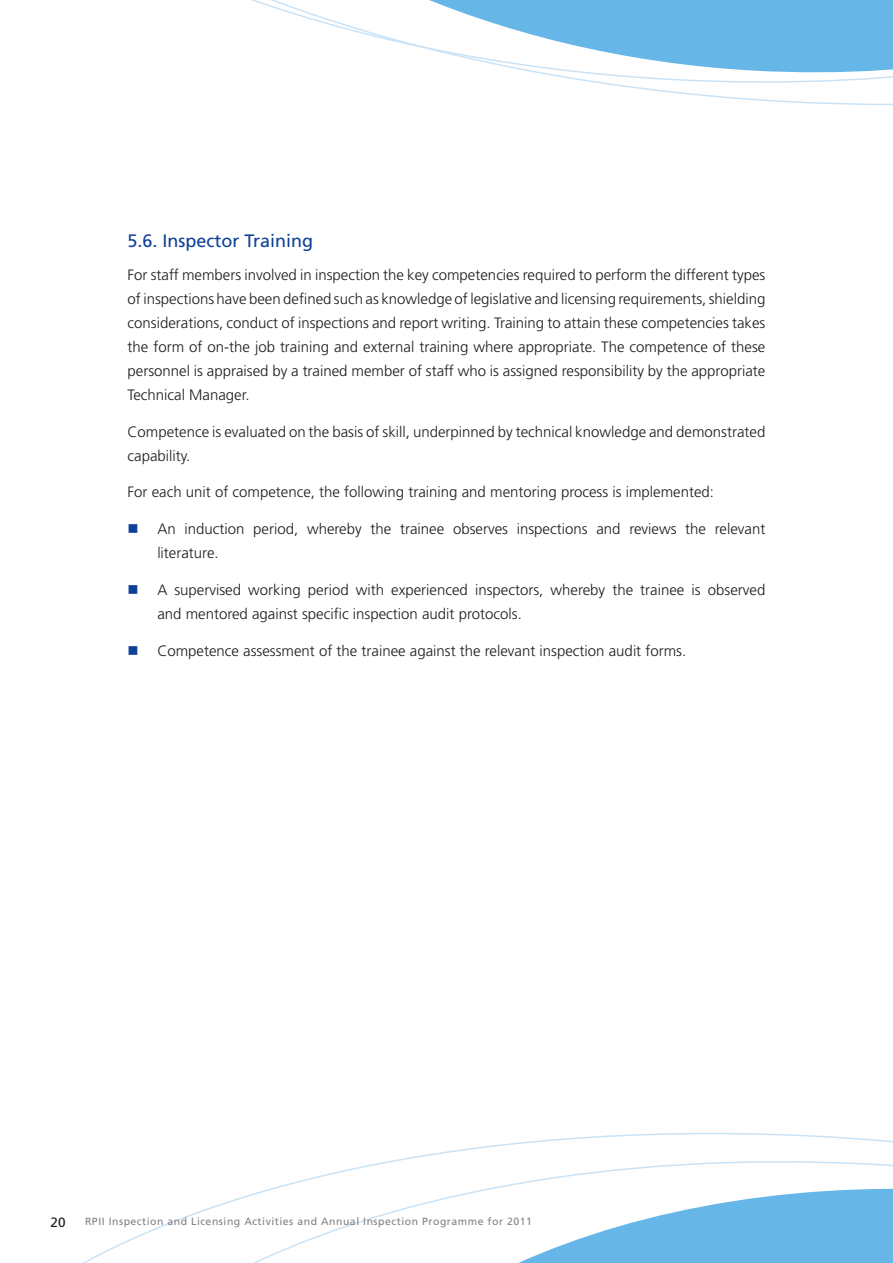
<style>
.page{position:relative;width:893px;height:1263px;background:#fff}
.page>*{position:absolute;margin:0;border:0;box-sizing:border-box;transform-origin:0 0}
.t1{font:18px "Frutiger LT Std";color:#0e4096}
.t2{font:300 15px/24px "Frutiger LT Std";color:#1b1c20}
.t3{font:13.5px "Frutiger LT Std";color:#1b1c20}
.t4{font:10.5px "Frutiger LT Std";letter-spacing:.05em;color:#818084}
.s1{color:#0e4096}
</style>
<div class="page">
<svg style="left:251px;top:0;width:148px;height:43px"></svg>
<svg style="left:83px;top:1145px;width:408px;height:118px"></svg>
<svg style="left:399px;top:0;width:494px;height:105px"></svg>
<svg style="left:491px;top:1132px;width:402px;height:131px"></svg>
<p class="t1" style="left:128px;top:231px;width:187px">5.6. Inspector Training</p>
<p class="t2" style="left:128px;top:263px;width:639px;text-align:justify">For staff members involved in inspection the key competencies required to perform the different types of inspections have been defined such as knowledge of legislative and licensing requirements, shielding considerations, conduct of inspections and report writing. Training to attain these competencies takes the form of on-the job training and external training where appropriate. The competence of these personnel is appraised by a trained member of staff who is assigned responsibility by the appropriate Technical Manager.</p>
<p class="t2" style="left:128px;top:420px;width:639px">Competence is evaluated on the basis of skill, underpinned by technical knowledge and demonstrated capability.</p>
<p class="t2" style="left:128px;top:480px;width:588px">For each unit of competence, the following training and mentoring process is implemented:</p>
<p class="t2" style="left:157px;top:517px;width:610px;text-indent:-30px"><span class="s1">■</span> An induction period, whereby the trainee observes inspections and reviews the relevant literature.</p>
<p class="t2" style="left:157px;top:578px;width:609px;text-indent:-30px"><span class="s1">■</span> A supervised working period with experienced inspectors, whereby the trainee is observed and mentored against specific inspection audit protocols.</p>
<p class="t2" style="left:128px;top:639px;width:560px"><span class="s1">■</span> Competence assessment of the trainee against the relevant inspection audit forms.</p>
<p class="t3" style="left:51px;top:1214px;width:17px">20</p>
<p class="t4" style="left:85px;top:1215px;width:448px">RPII Inspection and Licensing Activities and Annual Inspection Programme for 2011</p>
</div>
